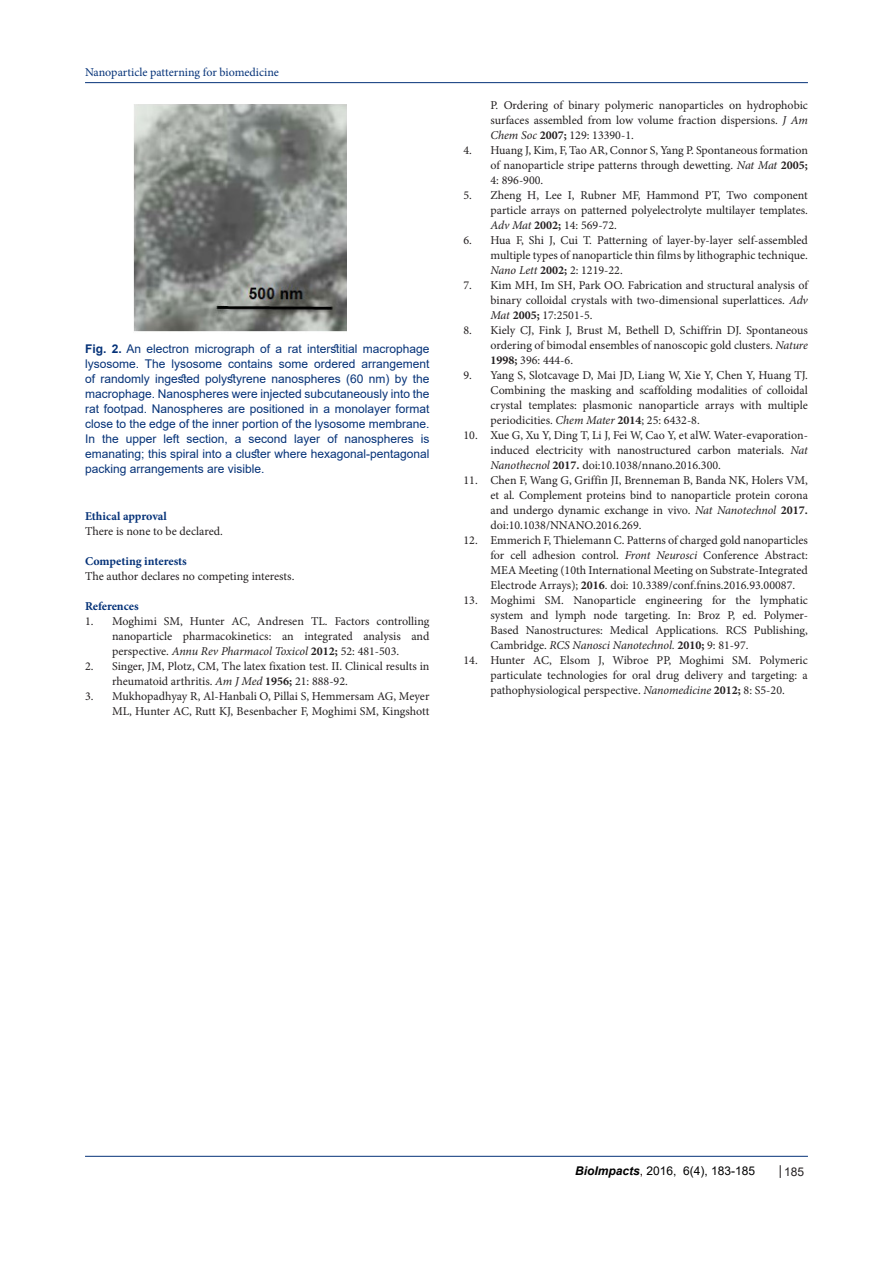
<style>
.page{position:relative;width:893px;height:1263px;background:#fff}
.page>*{position:absolute;margin:0;border:0;box-sizing:border-box;transform-origin:0 0}
.t1{font:12px/15px "Minion Pro";color:#231f20;text-align:justify}
.t2{font:12px/15px "Arial";color:#053278;text-align:justify}
.t3{font:700 12px "Minion Pro";letter-spacing:-.005em;color:#053278}
.t4{font:12px "Minion Pro";color:#053278}
.t5{font:12px "Arial";color:#000}
.t6{font:12px "Arial";color:#231f20}
.s1{font-weight:700}
.s2{font-style:italic}
.s3{font-weight:700;font-style:italic}
.s4{color:#150000}
</style>
<div class="page">
<hr style="left:85px;top:82px;width:723px;height:1px;background:#053278">
<hr style="left:85px;top:1156px;width:723px;height:1px;background:#053278">
<svg style="left:780px;top:1165px;width:1px;height:13px"></svg>
<img style="left:134px;top:104px;width:212px;height:228px">
<p class="t4" style="left:85px;top:64px;width:196px">Nanoparticle patterning for biomedicine</p>
<p class="t2" style="left:85px;top:341px;width:346px"><span class="s1">Fig. 2.</span> An electron micrograph of a rat interstitial macrophage lysosome. The lysosome contains some ordered arrangement of randomly ingested polystyrene nanospheres (60 nm) by the macrophage. Nanospheres were injected subcutaneously into the rat footpad. Nanospheres are positioned in a monolayer format close to the edge of the inner portion of the lysosome membrane.<br>In the upper left section, a second layer of nanospheres is emanating; this spiral into a cluster where hexagonal-pentagonal packing arrangements are visible.</p>
<p class="t3" style="left:85px;top:508px;width:83px">Ethical approval</p>
<p class="t1" style="left:85px;top:524px;width:139px">There is none to be declared.</p>
<p class="t3" style="left:85px;top:553px;width:103px">Competing interests</p>
<p class="t1" style="left:85px;top:569px;width:211px">The author declares no competing interests.</p>
<p class="t3" style="left:85px;top:598px;width:55px">References</p>
<p class="t1" style="left:112px;top:614px;width:319px;text-indent:-27px">1. Moghimi SM, Hunter AC, Andresen TL. Factors controlling nanoparticle pharmacokinetics: an integrated analysis and perspective. <span class="s2">Annu Rev Pharmacol Toxicol</span> <span class="s1">2012;</span> 52: 481-503.</p>
<p class="t1" style="left:112px;top:659px;width:319px;text-indent:-27px">2. Singer, JM, Plotz, CM, The latex fixation test. II. Clinical results in rheumatoid arthritis. <span class="s2">Am J Med</span> <span class="s1">1956;</span> 21: 888-92.</p>
<p class="t1" style="left:85px;top:689px;width:346px;text-align:right">3. Mukhopadhyay R, Al-Hanbali O, Pillai S, Hemmersam AG, Meyer<br>ML, Hunter AC, Rutt KJ, Besenbacher F, Moghimi SM, Kingshott</p>
<p class="t1" style="left:490px;top:97px;width:319px">P. Ordering of binary polymeric nanoparticles on hydrophobic surfaces assembled from low volume fraction dispersions. <span class="s2">J Am Chem Soc</span> <span class="s1">2007;</span> 129: 13390-1.</p>
<p class="t1" style="left:490px;top:142px;width:319px;text-indent:-27px">4. Huang J, Kim, F, Tao AR, Connor S, Yang P. Spontaneous formation of nanoparticle stripe patterns through dewetting. <span class="s2">Nat Mat</span> <span class="s1">2005; </span>4: 896-900.</p>
<p class="t1" style="left:490px;top:187px;width:319px;text-indent:-27px">5. Zheng H, Lee I, Rubner MF, Hammond PT, Two component particle arrays on patterned polyelectrolyte multilayer templates.<br><span class="s2">Adv Mat</span> <span class="s1">2002;</span> 14: 569-72.</p>
<p class="t1" style="left:490px;top:232px;width:319px;text-indent:-27px">6. Hua F, Shi J, Cui T. Patterning of layer-by-layer self-assembled multiple types of nanoparticle thin films by lithographic technique.<br><span class="s2">Nano Lett</span> <span class="s1">2002;</span> 2: 1219-22.</p>
<p class="t1" style="left:490px;top:277px;width:319px;text-indent:-27px">7. Kim MH, Im SH, Park OO. Fabrication and structural analysis of binary colloidal crystals with two-dimensional superlattices. <span class="s2">Adv Mat</span> <span class="s1">2005;</span> 17:2501-5.</p>
<p class="t1" style="left:490px;top:322px;width:319px;text-indent:-27px">8. Kiely CJ, Fink J, Brust M, Bethell D, Schiffrin DJ. Spontaneous ordering of bimodal ensembles of nanoscopic gold clusters. <span class="s2">Nature </span><span class="s1">1998;</span> 396: 444-6.</p>
<p class="t1" style="left:490px;top:367px;width:319px;text-indent:-27px">9. Yang S, Slotcavage D, Mai JD, Liang W, Xie Y, Chen Y, Huang TJ.<br>Combining the masking and scaffolding modalities of colloidal crystal templates: plasmonic nanoparticle arrays with multiple periodicities. <span class="s2">Chem Mater</span> <span class="s1">2014</span>; 25: 6432-8.</p>
<p class="t1" style="left:490px;top:427px;width:319px;text-indent:-27px">10. Xue G, Xu Y, Ding T, Li J, Fei W, Cao Y, et alW. Water-evaporation&shy;induced electricity with nanostructured carbon materials. <span class="s2">Nat Nanothecnol</span> <span class="s1">2017.</span> doi:10.1038/nnano.2016.300.</p>
<p class="t1" style="left:490px;top:472px;width:319px;text-indent:-27px">11. Chen F, Wang G, Griffin JI, Brenneman B, Banda NK, Holers VM, et al. Complement proteins bind to nanoparticle protein corona and undergo dynamic exchange in vivo. <span class="s2">Nat Nanotechnol</span> <span class="s1">2017. </span>doi:10.1038/NNANO.2016.269.</p>
<p class="t1" style="left:490px;top:532px;width:319px;text-indent:-27px">12. Emmerich F, Thielemann C. Patterns of charged gold nanoparticles for cell adhesion control. <span class="s2">Front Neurosci</span> Conference Abstract:<br>MEA Meeting (10th International Meeting on Substrate-Integrated Electrode Arrays); <span class="s1">2016</span>. doi: 10.3389/conf.fnins.2016.93.00087.</p>
<p class="t1" style="left:490px;top:592px;width:319px;text-indent:-27px">13. Moghimi SM. Nanoparticle engineering for the lymphatic system and lymph node targeting. In: Broz P, ed. Polymer-Based Nanostructures: Medical Applications. RCS Publishing, Cambridge. <span class="s2">RCS Nanosci Nanotechnol.</span> <span class="s1">2010;</span> 9: 81-97.</p>
<p class="t1" style="left:490px;top:652px;width:319px;text-indent:-27px">14. Hunter AC, Elsom J, Wibroe PP, Moghimi SM. Polymeric particulate technologies for oral drug delivery and targeting: a pathophysiological perspective. <span class="s2">Nanomedicine</span> <span class="s1">2012;</span> 8: S5-20.</p>
<p class="t5" style="left:575px;top:1163px;width:182px"><span class="s3">BioImpacts</span><span class="s4">,</span> 2016, 6(4), 183-185</p>
<p class="t6" style="left:784px;top:1164px;width:22px">185</p>
</div>
